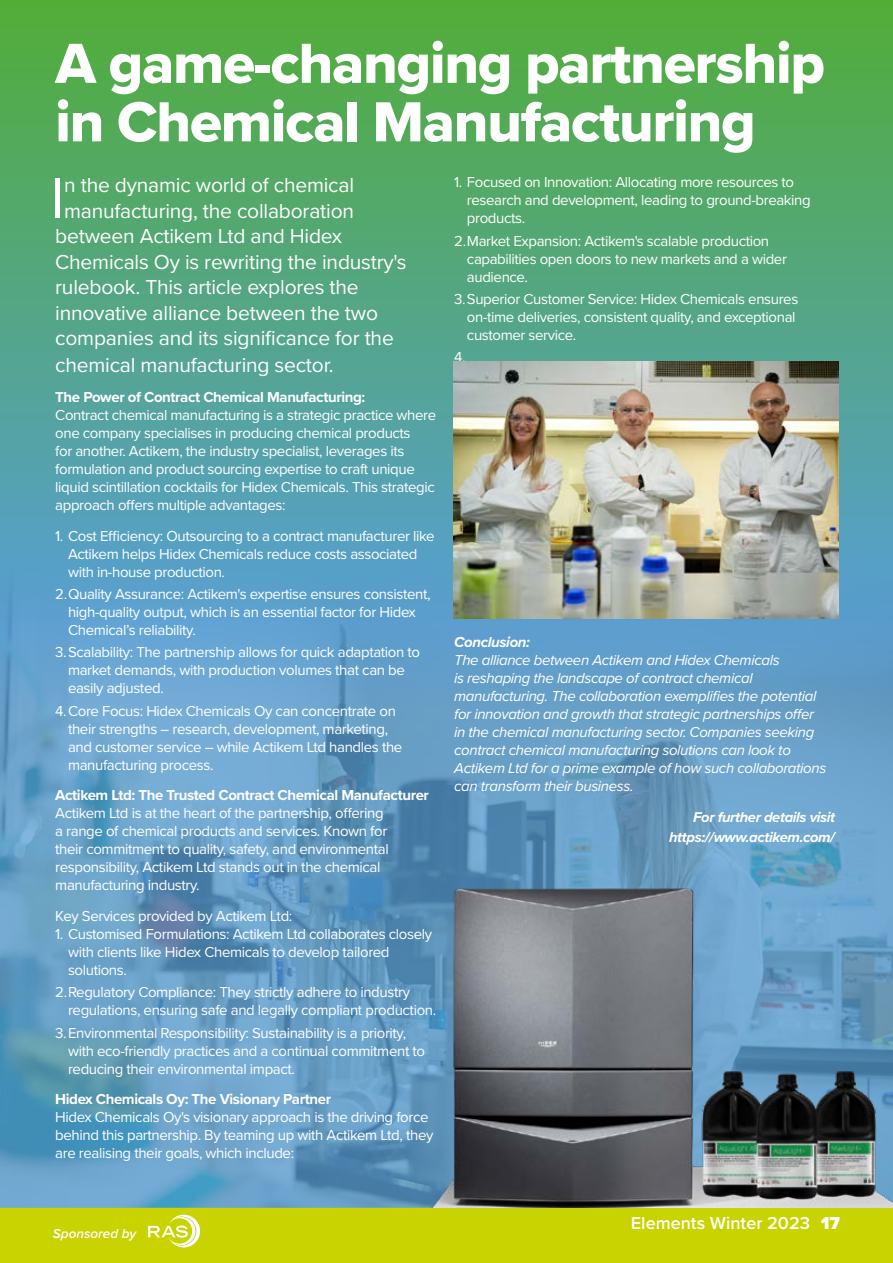
<style>
.page{position:relative;width:893px;height:1263px;background:#fff}
.page>*{position:absolute;margin:0;border:0;box-sizing:border-box;transform-origin:0 0}
.t1{font:59.25px "Proxima Nova";color:#fff}
.t2{font:58.5px/58.5px "Proxima Nova Extrabld";letter-spacing:-.02em;color:#fff}
.t3{font:21px "Proxima Nova";letter-spacing:-.01em;color:#fff}
.t4{font:600 18px "Proxima Nova";color:#fff}
.t5{font:15px/18px "Proxima Nova";letter-spacing:-.025em;color:#fff}
.t6{font:italic 15px/18px "Proxima Nova";letter-spacing:-.025em;color:#fff}
.t7{font:700 15px "Proxima Nova";letter-spacing:-.025em;color:#fff}
.t8{font:italic 700 15px "Proxima Nova";letter-spacing:-.025em;color:#fff}
.t9{font:italic 700 14.7px/19.5px "Proxima Nova";letter-spacing:-.025em;color:#fff;text-align:right}
.t10{font:italic 600 13.5px "Proxima Nova";color:#fff}
.s1{font-weight:900}
</style>
<div class="page">
<div style="left:0;top:1208px;width:893px;height:55px;background:#c8d300"></div>
<svg style="left:148px;top:1214px;width:52px;height:34px"></svg>
<img style="left:0;top:621px;width:893px;height:587px">
<div style="left:0;top:0;width:893px;height:621px;background:linear-gradient(to bottom,#51ad38,#589fd3)"></div>
<img style="left:409px;top:850px;width:484px;height:358px">
<img style="left:454px;top:362px;width:384px;height:256px">
<h2 class="t2" style="left:55px;top:33px;width:771px">A game-changing partnership in Chemical Manufacturing</h2>
<h1 class="t1" style="left:51px;top:154px;width:16px">I</h1>
<h3 class="t3" style="left:64px;top:169px;width:291px">n the dynamic world of chemical</h3>
<p class="t5" style="left:467px;top:173px;width:345px;text-indent:-13px">1. Focused on Innovation: Allocating more resources to research and development, leading to ground-breaking products.</p>
<p class="t5" style="left:467px;top:231px;width:321px;text-indent:-13px">2.Market Expansion: Actikem's scalable production capabilities open doors to new markets and a wider audience.</p>
<p class="t5" style="left:467px;top:289px;width:333px;text-indent:-13px">3.Superior Customer Service: Hidex Chemicals ensures on-time deliveries, consistent quality, and exceptional customer service.</p>
<p class="t5" style="left:454px;top:347px;width:13px">4.</p>
<h3 class="t3" style="left:64px;top:195px;width:291px">manufacturing, the collaboration</h3>
<h3 class="t3" style="left:55px;top:220px;width:288px">between Actikem Ltd and Hidex</h3>
<h3 class="t3" style="left:55px;top:246px;width:353px">Chemicals Oy is rewriting the industry's</h3>
<h3 class="t3" style="left:55px;top:271px;width:305px">rulebook. This article explores the</h3>
<h3 class="t3" style="left:55px;top:297px;width:324px">innovative alliance between the two</h3>
<h3 class="t3" style="left:55px;top:322px;width:340px">companies and its significance for the</h3>
<h3 class="t3" style="left:55px;top:349px;width:280px">chemical manufacturing sector.</h3>
<p class="t7" style="left:55px;top:386px;width:312px">The Power of Contract Chemical Manufacturing:</p>
<p class="t5" style="left:55px;top:405px;width:382px">Contract chemical manufacturing is a strategic practice where one company specialises in producing chemical products<br>for another. Actikem, the industry specialist, leverages its formulation and product sourcing expertise to craft unique liquid scintillation cocktails for Hidex Chemicals. This strategic approach offers multiple advantages:</p>
<p class="t5" style="left:68px;top:526px;width:368px;text-indent:-13px">1. Cost Efficiency: Outsourcing to a contract manufacturer like<br>Actikem helps Hidex Chemicals reduce costs associated with in-house production.</p>
<p class="t5" style="left:68px;top:584px;width:364px;text-indent:-13px">2.Quality Assurance: Actikem's expertise ensures consistent, high-quality output, which is an essential factor for Hidex<br>Chemical’s reliability.</p>
<p class="t5" style="left:68px;top:643px;width:354px;text-indent:-13px">3.Scalability: The partnership allows for quick adaptation to market demands, with production volumes that can be easily adjusted.</p>
<p class="t5" style="left:68px;top:701px;width:336px;text-indent:-13px">4.Core Focus: Hidex Chemicals Oy can concentrate on their strengths – research, development, marketing, and customer service – while Actikem Ltd handles the manufacturing process.</p>
<p class="t7" style="left:55px;top:784px;width:375px">Actikem Ltd: The Trusted Contract Chemical Manufacturer</p>
<p class="t5" style="left:55px;top:804px;width:335px">Actikem Ltd is at the heart of the partnership, offering a range of chemical products and services. Known for their commitment to quality, safety, and environmental responsibility, Actikem Ltd stands out in the chemical manufacturing industry.</p>
<p class="t5" style="left:55px;top:906px;width:239px">Key Services provided by Actikem Ltd:</p>
<p class="t5" style="left:68px;top:924px;width:366px;text-indent:-13px">1. Customised Formulations: Actikem Ltd collaborates closely with clients like Hidex Chemicals to develop tailored solutions.</p>
<p class="t5" style="left:68px;top:983px;width:370px;text-indent:-13px">2.Regulatory Compliance: They strictly adhere to industry regulations, ensuring safe and legally compliant production.</p>
<p class="t5" style="left:68px;top:1023px;width:359px;text-indent:-13px">3.Environmental Responsibility: Sustainability is a priority, with eco-friendly practices and a continual commitment to reducing their environmental impact.</p>
<p class="t7" style="left:55px;top:1088px;width:277px">Hidex Chemicals Oy: The Visionary Partner</p>
<p class="t5" style="left:55px;top:1108px;width:380px">Hidex Chemicals Oy's visionary approach is the driving force behind this partnership. By teaming up with Actikem Ltd, they are realising their goals, which include:</p>
<p class="t8" style="left:454px;top:631px;width:77px">Conclusion:</p>
<p class="t6" style="left:454px;top:650px;width:374px">The alliance between Actikem and Hidex Chemicals<br>is reshaping the landscape of contract chemical manufacturing. The collaboration exemplifies the potential for innovation and growth that strategic partnerships offer in the chemical manufacturing sector. Companies seeking contract chemical manufacturing solutions can look to Actikem Ltd for a prime example of how such collaborations can transform their business.</p>
<p class="t9" style="left:669px;top:807px;width:167px">For further details visit https://www.actikem.com/</p>
<p class="t10" style="left:53px;top:1223px;width:85px">Sponsored by</p>
<p class="t4" style="left:631px;top:1210px;width:210px">Elements Winter 2023 <span class="s1">17</span></p>
</div>
